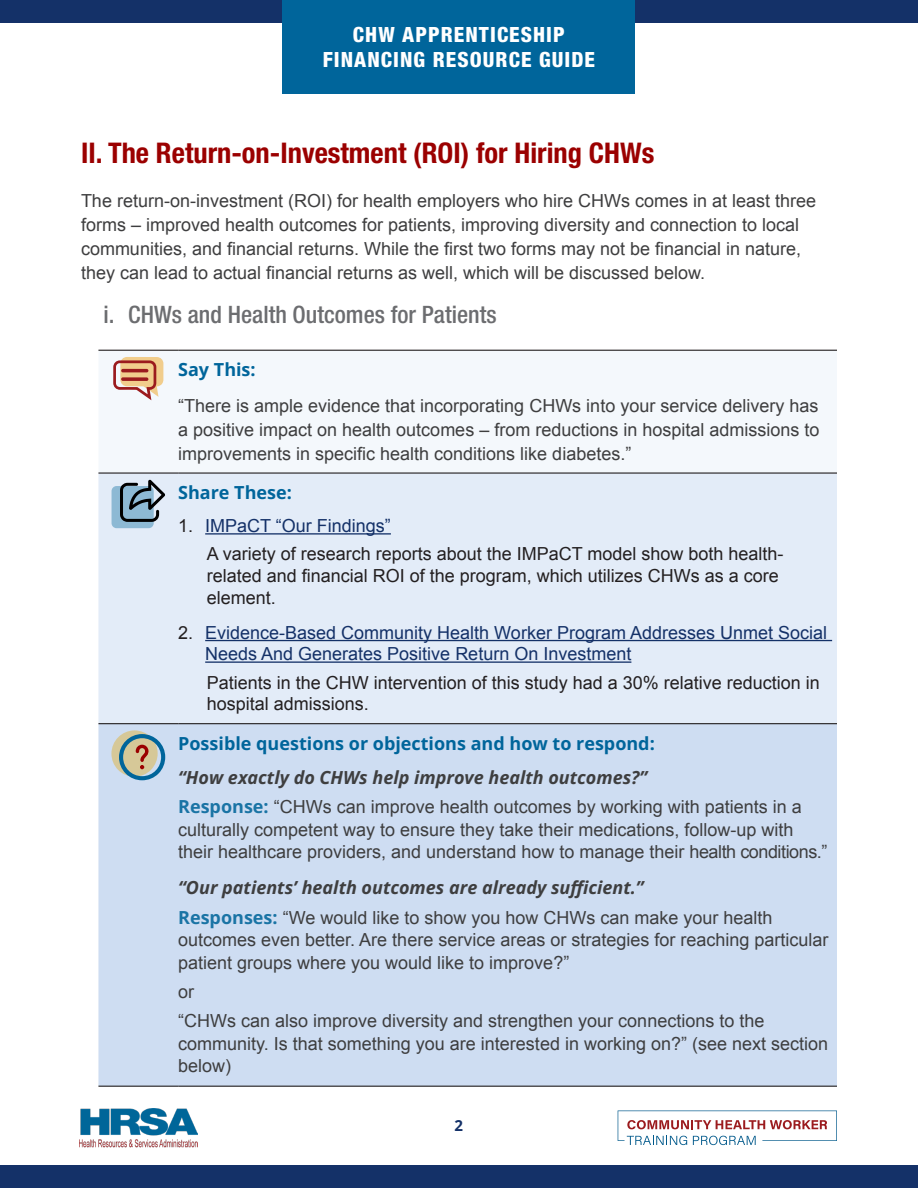
<style>
.page{position:relative;width:918px;height:1188px;background:#fff}
.page>*{position:absolute;margin:0;border:0;box-sizing:border-box;transform-origin:0 0}
.Heading_1{font:700 condensed 28.5px "Phvxrf Helvetica Neue LT Std";color:#9b0000}
.Heading_2{font:500 condensed 24px "Prfvrw Helvetica Neue LT Std";color:#6c6d70}
.t1{font:800 condensed 21px/25.5px "Qtlndh Helvetica Neue LT Std";letter-spacing:.05em;color:#fff;text-align:center}
.t2{font:18px/24px "Gbqwfx Arial";color:#3e3e3f}
.t3{font:18px/22.5px "Tjqslw Arial";color:#3e3e3f}
.t4{font:18px/21.6px "Gbqwfx Arial";color:#231f20}
.t5{font:18px/21.6px "Gbqwfx Arial";color:#143168}
.t6{font:700 18px "Mykgpf Open Sans";color:#00659b}
.t7{font:italic 700 18px "Pgxnlt Open Sans";color:#3e3e3f}
.t8{font:italic 700 18px "Fwhyvy Open Sans";color:#3e3e3f}
.t9{font:700 15px "Mykgpf Open Sans";color:#143168}
.s1{font-family:"Tjqslw Arial"}
.s2{color:#143168}
.s3{font-family:"Tjqslw Arial";color:#231f20}
.s4{font-family:"Mykgpf Open Sans";font-weight:700;color:#1a74a5}
.s5{font-family:"Gbqwfx Arial"}
</style>
<div class="page">
<svg style="left:618px;top:1111px;width:219px;height:34px"></svg>
<img style="left:80px;top:1108px;width:117px;height:39px">
<div style="left:0;top:0;width:918px;height:22px;background:#143168"></div>
<div style="left:0;top:1166px;width:918px;height:22px;background:#143168"></div>
<div style="left:283px;top:0;width:352px;height:94px;background:#00659b"></div>
<div style="left:99px;top:351px;width:738px;height:121px;background:#f4f8fc"></div>
<div style="left:98px;top:474px;width:739px;height:249px;background:#e3ecf8"></div>
<div style="left:98px;top:724px;width:739px;height:362px;background:#ceddf2"></div>
<hr style="left:98px;top:350px;width:80px;height:1px;background:#231f20">
<hr style="left:178px;top:350px;width:659px;height:1px;background:#231f20">
<hr style="left:98px;top:472px;width:80px;height:2px;background:#231f20">
<hr style="left:178px;top:472px;width:659px;height:2px;background:#231f20">
<hr style="left:98px;top:723px;width:80px;height:1px;background:#231f20">
<hr style="left:178px;top:723px;width:659px;height:1px;background:#231f20">
<hr style="left:98px;top:1086px;width:80px;height:1px;background:#231f20">
<hr style="left:178px;top:1086px;width:659px;height:1px;background:#231f20">
<svg style="left:113px;top:357px;width:50px;height:43px"></svg>
<div style="left:112px;top:486px;width:42px;height:42px;background:#8db9d4;border-radius:5px"></div>
<svg style="left:120px;top:480px;width:45px;height:42px"></svg>
<hr style="left:205px;top:533px;width:186px;height:2px;background:#143168">
<hr style="left:205px;top:640px;width:627px;height:1px;background:#143168">
<hr style="left:205px;top:661px;width:426px;height:2px;background:#143168">
<svg style="left:111px;top:730px;width:54px;height:50px;background:#a6b1ab"></svg>
<p class="t1" style="left:323px;top:21px;width:274px">CHW APPRENTICESHIP<br>FINANCING RESOURCE GUIDE</p>
<h2 class="Heading_1" style="left:81px;top:136px;width:575px">II. The Return-on-Investment (ROI) for Hiring CHWs</h2>
<p class="t2" style="left:81px;top:189px;width:737px">The return-on-investment (ROI) for health employers who hire CHWs comes in at least three <span class="s1">forms – improved health outcomes for patients, improving diversity and connection to local </span>communities, and financial returns. While the first two forms may not be financial in nature, they can lead to actual financial returns as well, which will be discussed below.</p>
<h3 class="Heading_2" style="left:104px;top:301px;width:394px">i. CHWs and Health Outcomes for Patients</h3>
<p class="t6" style="left:178px;top:357px;width:79px">Say This:</p>
<p class="t2" style="left:178px;top:393px;width:643px;text-align:justify">“There is ample evidence that incorporating CHWs into your service delivery has <span class="s1">a positive impact on health outcomes – from reductions in hospital admissions to </span>improvements in specific health conditions like diabetes.”</p>
<p class="t6" style="left:178px;top:480px;width:115px">Share These:</p>
<p class="t4" style="left:207px;top:512px;width:578px;line-height:28.3px;text-indent:-28px"><span class="s1">1.</span> <span class="s2">IMPaCT “Our Findings”<br></span>A variety of research reports about the IMPaCT model show both health-</p>
<p class="t4" style="left:207px;top:565px;width:574px">related and financial ROI of the program, which utilizes CHWs as a core <span class="s1">element.</span></p>
<p class="t5" style="left:205px;top:622px;width:623px;text-indent:-27px"><span class="s3">2.</span> Evidence-Based Community Health Worker Program Addresses Unmet Social<br>Needs And Generates Positive Return On Investment</p>
<p class="t4" style="left:207px;top:672px;width:615px">Patients in the CHW intervention of this study had a 30% relative reduction in <span class="s1">hospital admissions.</span></p>
<p class="t6" style="left:178px;top:731px;width:478px">Possible questions or objections and how to respond:</p>
<p class="t8" style="left:178px;top:765px;width:471px">“How exactly do CHWs help improve health outcomes?”</p>
<p class="t3" style="left:178px;top:796px;width:651px"><span class="s4">Response:</span> “CHWs can improve health outcomes by working with patients in a <span class="s5">culturally competent way to ensure they take their medications, follow-up with </span>their healthcare providers, and understand how to manage their <span class="s5">health conditions.”</span></p>
<p class="t7" style="left:178px;top:875px;width:467px">“Our patients’ health outcomes are already sufficient.”</p>
<p class="t3" style="left:178px;top:906px;width:652px"><span class="s4">Responses:</span> “We would like to show you how CHWs can make your health outcomes even better. Are there service areas or strategies for reaching particular <span class="s5">patient groups where you would like to improve?”</span></p>
<p class="t3" style="left:178px;top:980px;width:18px">or</p>
<p class="t2" style="left:178px;top:1010px;width:651px;line-height:22.5px"><span class="s1">“CHWs can also improve diversity and strengthen your connections to the </span>community. Is that something you are interested in working on?” (see next section <span class="s1">below)</span></p>
<p class="t9" style="left:455px;top:1115px;width:10px">2</p>
</div>
